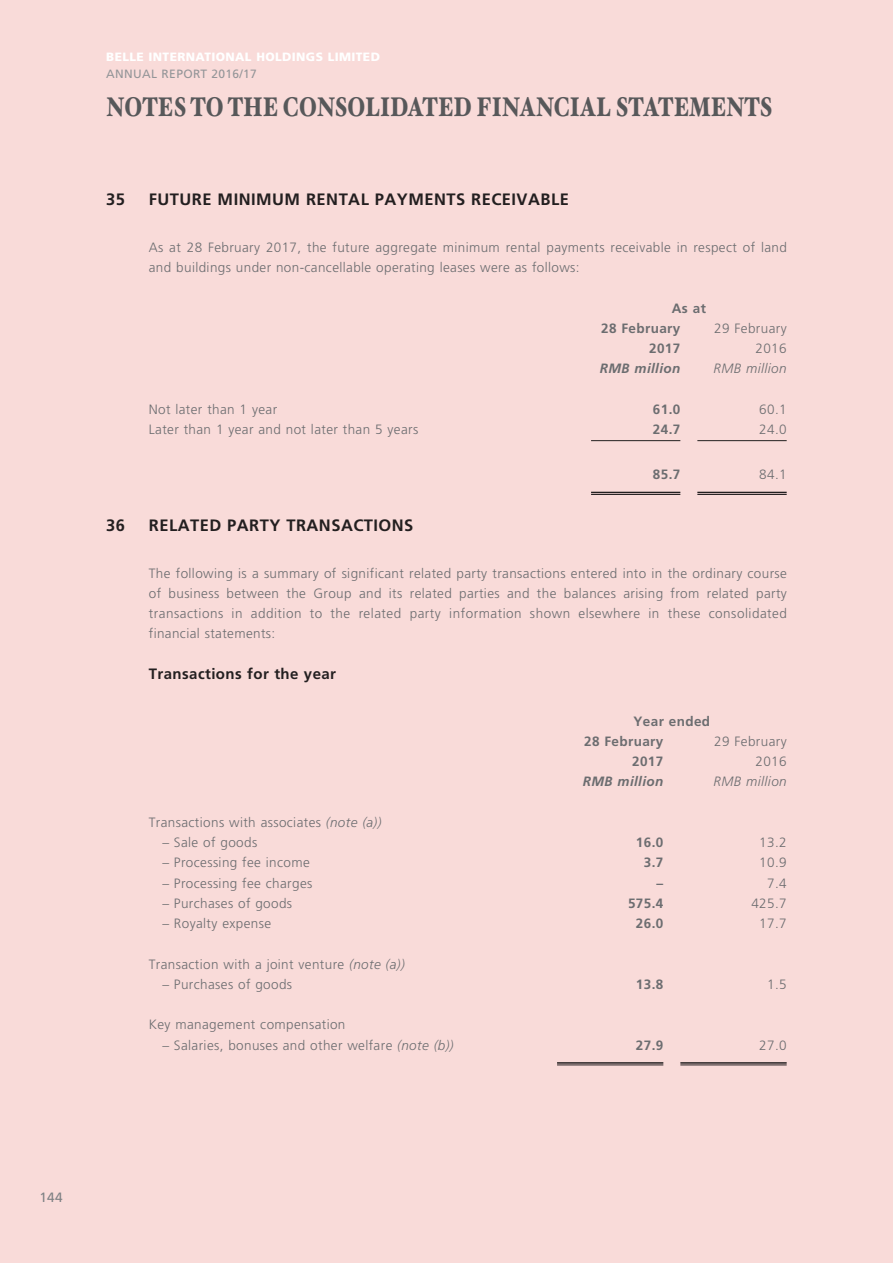
<style>
.page{position:relative;width:893px;height:1263px;background:#f9dbd9}
.page>*{position:absolute;margin:0;border:0;box-sizing:border-box;transform-origin:0 0}
.t1{font:27px "Hoefler Text Black Small Caps";letter-spacing:-.005em;color:#57585a;scale:.76 1}
.t2{font:700 16.5px "Frutiger LT Std";letter-spacing:.03em;color:#231f20}
.t3{font:700 15px "Frutiger LT Std";letter-spacing:.03em;color:#231f20}
.t4{font:300 13.5px/20.2px "Frutiger LT Std";letter-spacing:.03em;color:#6c6d70;text-align:right}
.t5{font:700 13.5px "Frutiger LT Std";letter-spacing:.03em;color:#6c6d70}
.t6{font:italic 700 13.5px "Frutiger LT Std";letter-spacing:.03em;color:#6c6d70}
.t7{font:italic 300 13.5px "Frutiger LT Std";letter-spacing:.03em;color:#6c6d70}
.t8{font:13.5px "Frutiger LT Std";color:#808285}
.t9{font:900 12px "Frutiger LT Std";letter-spacing:.03em;color:#fff}
.t10{font:12px "Frutiger LT Std";letter-spacing:.03em;color:#939598}
.s1{font-style:italic}
</style>
<div class="page">
<hr style="left:591px;top:440px;width:89px;height:1px;background:#231f20">
<hr style="left:697px;top:440px;width:90px;height:1px;background:#231f20">
<hr style="left:591px;top:492px;width:89px;height:1px;background:#231f20">
<hr style="left:591px;top:494px;width:89px;height:1px;background:#231f20">
<hr style="left:697px;top:492px;width:90px;height:1px;background:#231f20">
<hr style="left:697px;top:494px;width:90px;height:1px;background:#231f20">
<hr style="left:557px;top:1062px;width:106px;height:2px;background:#231f20">
<hr style="left:557px;top:1065px;width:106px;height:1px;background:#231f20">
<hr style="left:680px;top:1062px;width:107px;height:2px;background:#231f20">
<hr style="left:680px;top:1065px;width:107px;height:1px;background:#231f20">
<p class="t9" style="left:106px;top:50px;width:275px">BELLE INTERNATIONAL HOLDINGS LIMITED</p>
<h1 class="t1" style="left:106px;top:90px;width:878px">NOTES TO THE CONSOLIDATED FINANCIAL STATEMENTS</h1>
<p class="t10" style="left:106px;top:67px;width:152px">ANNUAL REPORT 2016/17</p>
<p class="t2" style="left:106px;top:190px;width:20px">35</p>
<p class="t2" style="left:149px;top:190px;width:422px">FUTURE MINIMUM RENTAL PAYMENTS RECEIVABLE</p>
<p class="t4" style="left:149px;top:237px;width:640px;text-align:left">As at 28 February 2017, the future aggregate minimum rental payments receivable in respect of land and buildings under non-cancellable operating leases were as follows:</p>
<p class="t5" style="left:672px;top:300px;width:36px">As at</p>
<p class="t5" style="left:601px;top:320px;width:81px">28 February</p>
<p class="t5" style="left:649px;top:341px;width:33px">2017</p>
<p class="t4" style="left:714px;top:318px;width:74px">29 February<br>2016</p>
<p class="t6" style="left:600px;top:361px;width:82px">RMB million</p>
<p class="t7" style="left:713px;top:361px;width:75px">RMB million</p>
<p class="t4" style="left:149px;top:399px;width:130px">Not later than 1 year</p>
<p class="t5" style="left:653px;top:401px;width:29px">61.0</p>
<p class="t4" style="left:759px;top:399px;width:29px">60.1</p>
<p class="t4" style="left:149px;top:420px;width:271px">Later than 1 year and not later than 5 years</p>
<p class="t5" style="left:653px;top:422px;width:29px">24.7</p>
<p class="t4" style="left:759px;top:420px;width:29px">24.0</p>
<p class="t5" style="left:653px;top:467px;width:29px">85.7</p>
<p class="t4" style="left:759px;top:465px;width:29px">84.1</p>
<p class="t2" style="left:106px;top:515px;width:20px">36</p>
<p class="t2" style="left:149px;top:515px;width:266px">RELATED PARTY TRANSACTIONS</p>
<p class="t4" style="left:149px;top:563px;width:640px;text-align:justify">The following is a summary of significant related party transactions entered into in the ordinary course of business between the Group and its related parties and the balances arising from related party transactions in addition to the related party information shown elsewhere in these consolidated financial statements:</p>
<p class="t3" style="left:149px;top:665px;width:189px">Transactions for the year</p>
<p class="t5" style="left:634px;top:713px;width:78px">Year ended</p>
<p class="t5" style="left:584px;top:733px;width:81px">28 February</p>
<p class="t5" style="left:632px;top:753px;width:33px">2017</p>
<p class="t4" style="left:714px;top:731px;width:74px">29 February<br>2016</p>
<p class="t6" style="left:583px;top:774px;width:82px">RMB million</p>
<p class="t7" style="left:713px;top:774px;width:75px">RMB million</p>
<p class="t4" style="left:149px;top:812px;width:234px">Transactions with associates <span class="s1">(note (a))</span></p>
<p class="t4" style="left:162px;top:832px;width:96px">– Sale of goods</p>
<p class="t5" style="left:636px;top:834px;width:29px">16.0</p>
<p class="t4" style="left:759px;top:832px;width:29px">13.2</p>
<p class="t4" style="left:162px;top:853px;width:149px">– Processing fee income</p>
<p class="t5" style="left:644px;top:855px;width:21px">3.7</p>
<p class="t4" style="left:759px;top:853px;width:29px">10.9</p>
<p class="t4" style="left:162px;top:873px;width:152px">– Processing fee charges</p>
<p class="t5" style="left:657px;top:875px;width:8px">–</p>
<p class="t4" style="left:767px;top:873px;width:21px">7.4</p>
<p class="t4" style="left:162px;top:893px;width:131px">– Purchases of goods</p>
<p class="t5" style="left:628px;top:895px;width:37px">575.4</p>
<p class="t4" style="left:751px;top:893px;width:37px">425.7</p>
<p class="t4" style="left:162px;top:913px;width:110px">– Royalty expense</p>
<p class="t5" style="left:636px;top:915px;width:29px">26.0</p>
<p class="t4" style="left:759px;top:913px;width:29px">17.7</p>
<p class="t4" style="left:149px;top:954px;width:257px">Transaction with a joint venture <span class="s1">(note (a))</span></p>
<p class="t4" style="left:162px;top:974px;width:131px">– Purchases of goods</p>
<p class="t5" style="left:636px;top:976px;width:29px">13.8</p>
<p class="t4" style="left:767px;top:974px;width:21px">1.5</p>
<p class="t4" style="left:149px;top:1015px;width:198px">Key management compensation</p>
<p class="t4" style="left:162px;top:1035px;width:293px">– Salaries, bonuses and other welfare <span class="s1">(note (b))</span></p>
<p class="t5" style="left:636px;top:1037px;width:29px">27.9</p>
<p class="t4" style="left:759px;top:1035px;width:29px">27.0</p>
<p class="t8" style="left:39px;top:1189px;width:25px">144</p>
</div>
